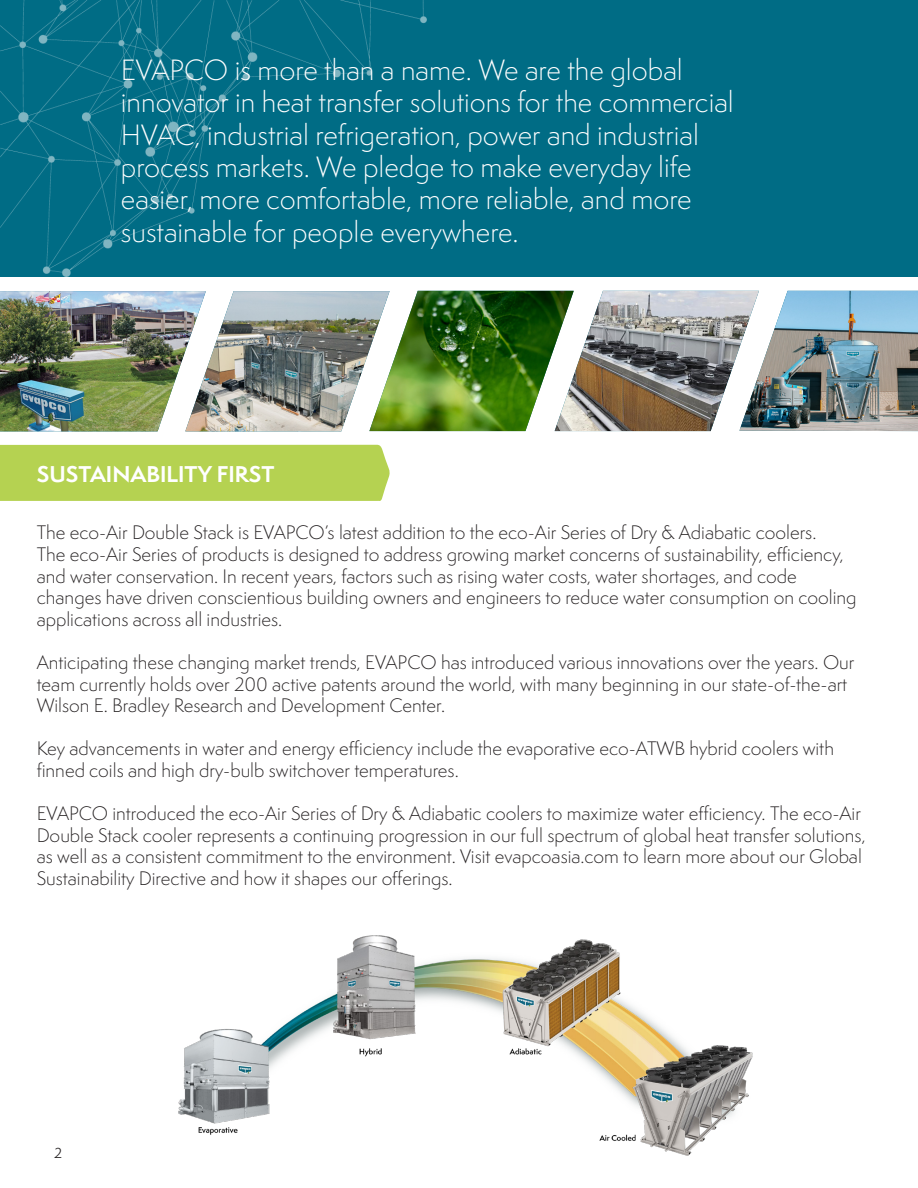
<style>
.page{position:relative;width:918px;height:1188px;background:#fff}
.page>*{position:absolute;margin:0;border:0;box-sizing:border-box;transform-origin:0 0}
.t1{font:300 27px/32.4px "Semplicita Pro";color:#fff}
.t2{font:700 21px "Semplicita Pro";color:#fff}
.t3{font:300 18px/21.6px "Semplicita Pro";color:#231f20}
.t4{font:13.5px "Semplicita Pro";color:#231f20}
</style>
<div class="page">
<div style="left:0;top:0;width:918px;height:277px;background:#006c85"></div>
<div style="left:0;top:445px;width:390px;height:56px;background:#b5d251"></div>
<img style="left:0;top:0;width:426px;height:276px">
<img style="left:178px;top:935px;width:575px;height:221px">
<img style="left:0;top:291px;width:739px;height:140px">
<img style="left:739px;top:291px;width:179px;height:140px">
<p class="t1" style="left:121px;top:53px;width:614px">EVAPCO is more than a name. We are the global innovator in heat transfer solutions for the commercial HVAC, industrial refrigeration, power and industrial process markets. We pledge to make everyday life easier, more comfortable, more reliable, and more sustainable for people everywhere.</p>
<p class="t2" style="left:37px;top:458px;width:239px">SUSTAINABILITY FIRST</p>
<p class="t3" style="left:37px;top:522px;width:821px">The eco-Air Double Stack is EVAPCO’s latest addition to the eco-Air Series of Dry &amp; Adiabatic coolers.<br>The eco-Air Series of products is designed to address growing market concerns of sustainability, efficiency, and water conservation. In recent years, factors such as rising water costs, water shortages, and code changes have driven conscientious building owners and engineers to reduce water consumption on cooling applications across all industries.</p>
<p class="t3" style="left:37px;top:652px;width:819px">Anticipating these changing market trends, EVAPCO has introduced various innovations over the years. Our team currently holds over 200 active patents around the world, with many beginning in our state-of-the-art<br>Wilson E. Bradley Research and Development Center.</p>
<p class="t3" style="left:37px;top:738px;width:799px">Key advancements in water and energy efficiency include the evaporative eco-ATWB hybrid coolers with finned coils and high dry-bulb switchover temperatures.</p>
<p class="t3" style="left:37px;top:803px;width:830px">EVAPCO introduced the eco-Air Series of Dry &amp; Adiabatic coolers to maximize water efficiency. The eco-Air Double Stack cooler represents a continuing progression in our full spectrum of global heat transfer solutions, as well as a consistent commitment to the environment. Visit evapcoasia.com to learn more about our Global Sustainability Directive and how it shapes our offerings.</p>
<p class="t4" style="left:54px;top:1143px;width:9px">2</p>
</div>
